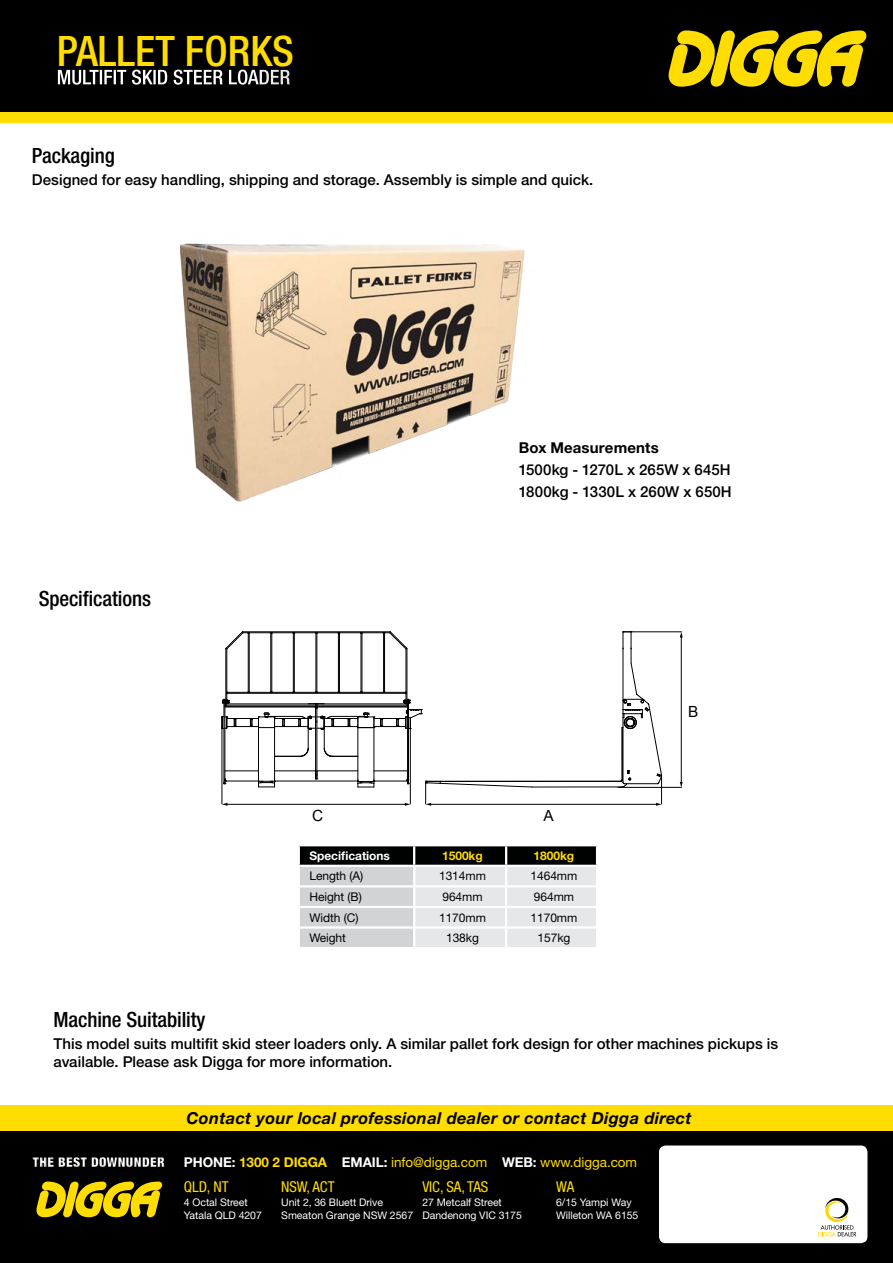
<style>
.page{position:relative;width:893px;height:1263px;background:#fff}
.page>*{position:absolute;margin:0;border:0;box-sizing:border-box;transform-origin:0 0}
.t1{font:500 condensed 42px "Helvetica Neue LT Std";color:#fd0}
.t2{font:500 condensed 21px "Helvetica Neue LT Std";letter-spacing:-.005em;color:#000}
.t3{font:500 condensed 20.25px "Helvetica Neue LT Std";color:#fff}
.t4{font:italic 700 16.5px "Helvetica Neue LT Std";letter-spacing:.02em;color:#000}
.t5{font:15.45px "Arial";color:#000}
.t6{font:500 15px/22.2px "Helvetica Neue LT Std";color:#000}
.t7{font:condensed 15px "Helvetica Neue LT Std";letter-spacing:-.005em;color:#fd0}
.t8{font:700 15px "Helvetica Neue LT Std";letter-spacing:.01em;color:#000}
.t9{font:13.5px "Helvetica Neue LT Std";letter-spacing:-.005em;color:#fd0}
.t10{font:900 condensed 13.5px "Helvetica Neue LT Std";letter-spacing:.02em;color:#fff}
.t11{font:12px "Helvetica Neue LT Std";letter-spacing:-.005em;color:#000}
.t12{font:700 12px "Helvetica Neue LT Std";letter-spacing:-.005em;color:#fff}
.t13{font:700 12px "Helvetica Neue LT Std";letter-spacing:-.005em;color:#fd0}
.t14{font:10.5px/13.5px "Helvetica Neue LT Std";letter-spacing:-.005em;color:#fff}
.s1{font-weight:700;color:#fff}
.s2{font-weight:700}
</style>
<div class="page">
<div style="left:0;top:0;width:893px;height:113px;background:#000"></div>
<div style="left:0;top:112px;width:893px;height:11px;background:#fd0"></div>
<svg style="left:668px;top:30px;width:198px;height:57px"></svg>
<div style="left:0;top:1130px;width:893px;height:133px;background:#000"></div>
<div style="left:0;top:1106px;width:893px;height:25px;background:#fd0"></div>
<div style="left:658px;top:1144px;width:210px;height:100px;background:#fff;border-radius:8px"></div>
<div style="left:658px;top:1145px;width:210px;height:99px;border:1px solid #000;border-radius:7px"></div>
<svg style="left:818px;top:1198px;width:38px;height:38px"></svg>
<svg style="left:36px;top:1181px;width:126px;height:36px"></svg>
<div style="left:32px;top:1157px;width:133px;height:10px;background:#000;opacity:.75"></div>
<svg style="left:298px;top:845px;width:299px;height:102px;background:#bbbcbc"></svg>
<hr style="left:440px;top:781px;width:181px;height:1px;background:#000">
<hr style="left:532px;top:786px;width:89px;height:1px;background:#000">
<hr style="left:317px;top:770px;width:41px;height:1px;background:#000">
<hr style="left:374px;top:770px;width:34px;height:1px;background:#000">
<hr style="left:275px;top:770px;width:40px;height:1px;background:#000">
<hr style="left:225px;top:770px;width:33px;height:1px;background:#000">
<hr style="left:225px;top:781px;width:33px;height:1px;background:#000">
<hr style="left:275px;top:781px;width:83px;height:1px;background:#000">
<hr style="left:374px;top:781px;width:33px;height:1px;background:#000">
<hr style="left:408px;top:701px;width:1px;height:81px;background:#000">
<hr style="left:407px;top:701px;width:1px;height:81px;background:#000">
<hr style="left:225px;top:701px;width:1px;height:81px;background:#000">
<hr style="left:224px;top:701px;width:1px;height:81px;background:#000">
<hr style="left:316px;top:722px;width:1px;height:52px;background:#000">
<hr style="left:315px;top:722px;width:1px;height:52px;background:#000">
<svg style="left:315px;top:771px;width:3px;height:9px"></svg>
<hr style="left:258px;top:728px;width:1px;height:52px;background:#000">
<svg style="left:258px;top:780px;width:18px;height:7px"></svg>
<hr style="left:274px;top:728px;width:1px;height:52px;background:#000">
<hr style="left:357px;top:728px;width:1px;height:52px;background:#000">
<svg style="left:357px;top:780px;width:18px;height:8px"></svg>
<hr style="left:374px;top:728px;width:1px;height:52px;background:#000">
<hr style="left:243px;top:632px;width:147px;height:1px;background:#000">
<hr style="left:407px;top:649px;width:1px;height:53px;background:#000">
<hr style="left:406px;top:649px;width:1px;height:53px;background:#000">
<hr style="left:225px;top:649px;width:1px;height:53px;background:#000">
<hr style="left:226px;top:649px;width:1px;height:53px;background:#000">
<hr style="left:243px;top:631px;width:147px;height:1px;background:#000">
<hr style="left:248px;top:633px;width:1px;height:59px;background:#000">
<hr style="left:249px;top:633px;width:1px;height:59px;background:#000">
<hr style="left:270px;top:633px;width:1px;height:59px;background:#000">
<hr style="left:271px;top:633px;width:1px;height:59px;background:#000">
<hr style="left:293px;top:633px;width:1px;height:59px;background:#000">
<hr style="left:294px;top:633px;width:1px;height:59px;background:#000">
<hr style="left:316px;top:633px;width:1px;height:59px;background:#000">
<hr style="left:338px;top:633px;width:1px;height:59px;background:#000">
<hr style="left:339px;top:633px;width:1px;height:59px;background:#000">
<hr style="left:361px;top:633px;width:1px;height:59px;background:#000">
<hr style="left:362px;top:633px;width:1px;height:59px;background:#000">
<hr style="left:383px;top:633px;width:1px;height:59px;background:#000">
<hr style="left:384px;top:633px;width:1px;height:59px;background:#000">
<svg style="left:383px;top:631px;width:25px;height:19px"></svg>
<svg style="left:225px;top:631px;width:25px;height:19px"></svg>
<svg style="left:222px;top:691px;width:200px;height:66px"></svg>
<hr style="left:410px;top:728px;width:1px;height:76px;background:#000">
<hr style="left:430px;top:804px;width:227px;height:1px;background:#000">
<hr style="left:681px;top:636px;width:1px;height:147px;background:#000">
<svg style="left:680px;top:782px;width:3px;height:5px"></svg>
<hr style="left:226px;top:804px;width:180px;height:1px;background:#000">
<svg style="left:405px;top:803px;width:5px;height:3px"></svg>
<svg style="left:425px;top:781px;width:108px;height:25px"></svg>
<svg style="left:621px;top:631px;width:41px;height:175px"></svg>
<hr style="left:617px;top:787px;width:65px;height:1px;background:#000">
<hr style="left:623px;top:631px;width:59px;height:1px;background:#000">
<hr style="left:222px;top:728px;width:1px;height:76px;background:#000">
<img style="left:179px;top:243px;width:346px;height:259px">
<h1 class="t1" style="left:57px;top:26px;width:239px">PALLET FORKS</h1>
<h3 class="t3" style="left:57px;top:65px;width:235px">MULTIFIT SKID STEER LOADER</h3>
<h2 class="t2" style="left:32px;top:143px;width:84px">Packaging</h2>
<p class="t6" style="left:32px;top:168px;width:563px">Designed for easy handling, shipping and storage. Assembly is simple and quick.</p>
<h2 class="t2" style="left:39px;top:586px;width:114px">Specifications</h2>
<p class="t8" style="left:519px;top:438px;width:141px">Box Measurements</p>
<p class="t6" style="left:519px;top:459px;width:214px">1500kg - 1270L x 265W x 645H<br>1800kg - 1330L x 260W x 650H</p>
<p class="t5" style="left:312px;top:806px;width:13px">C</p>
<p class="t5" style="left:544px;top:806px;width:12px">A</p>
<p class="t12" style="left:309px;top:848px;width:82px">Specifications</p>
<p class="t13" style="left:442px;top:848px;width:42px">1500kg</p>
<p class="t13" style="left:534px;top:848px;width:42px">1800kg</p>
<p class="t11" style="left:309px;top:869px;width:55px">Length (A)</p>
<p class="t11" style="left:439px;top:869px;width:48px">1314mm</p>
<p class="t11" style="left:530px;top:869px;width:48px">1464mm</p>
<p class="t11" style="left:309px;top:889px;width:54px">Height (B)</p>
<p class="t11" style="left:442px;top:889px;width:42px">964mm</p>
<p class="t11" style="left:534px;top:889px;width:42px">964mm</p>
<p class="t11" style="left:309px;top:910px;width:51px">Width (C)</p>
<p class="t11" style="left:439px;top:910px;width:48px">1170mm</p>
<p class="t11" style="left:530px;top:910px;width:48px">1170mm</p>
<p class="t11" style="left:309px;top:931px;width:38px">Weight</p>
<p class="t11" style="left:446px;top:931px;width:34px">138kg</p>
<p class="t11" style="left:537px;top:931px;width:34px">157kg</p>
<p class="t5" style="left:688px;top:701px;width:12px">B</p>
<h2 class="t2" style="left:54px;top:1007px;width:153px">Machine Suitability</h2>
<p class="t6" style="left:54px;top:1035px;width:726px;line-height:18px">This model suits multifit skid steer loaders only. A similar pallet fork design for other machines pickups is available. Please ask Digga for more information.</p>
<p class="t10" style="left:33px;top:1153px;width:133px">THE BEST DOWNUNDER</p>
<p class="t4" style="left:186px;top:1108px;width:507px">Contact your local professional dealer or contact Digga direct</p>
<p class="t9" style="left:184px;top:1154px;width:455px"><span class="s1">PHONE:</span> <span class="s2">1300 2 DIGGA</span> <span class="s1">EMAIL:</span> info@digga.com <span class="s1">WEB:</span> www.digga.com</p>
<p class="t7" style="left:184px;top:1178px;width:46px">QLD, NT</p>
<p class="t14" style="left:184px;top:1195px;width:80px">4 Octal Street<br>Yatala QLD 4207</p>
<p class="t7" style="left:281px;top:1178px;width:55px">NSW, ACT</p>
<p class="t14" style="left:281px;top:1195px;width:133px">Unit 2, 36 Bluett Drive<br>Smeaton Grange NSW 2567</p>
<p class="t7" style="left:422px;top:1178px;width:67px">VIC, SA, TAS</p>
<p class="t14" style="left:422px;top:1195px;width:101px">27 Metcalf Street<br>Dandenong VIC 3175</p>
<p class="t7" style="left:556px;top:1178px;width:19px">WA</p>
<p class="t14" style="left:556px;top:1195px;width:84px">6/15 Yampi Way<br>Willeton WA 6155</p>
</div>
